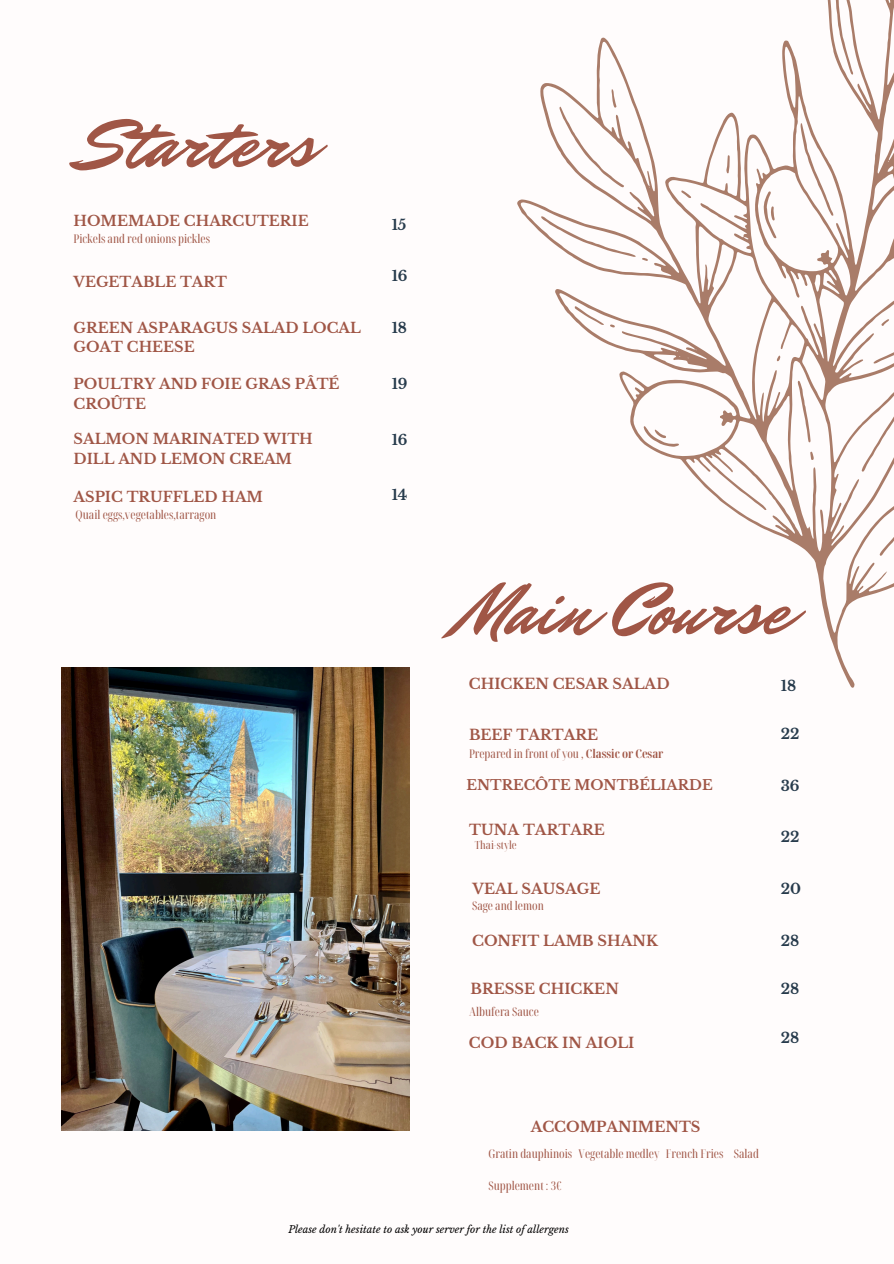
<style>
.page{position:relative;width:894px;height:1264px;background:#fff}
.page>*{position:absolute;margin:0;border:0;box-sizing:border-box;transform-origin:0 0}
.t1{font:74.7px "Mr Dafoe";color:#a05646}
.t2{font:73.95px "Mr Dafoe";color:#a05646}
.t3{font:700 14.4px/19.6px "Libre Baskerville";color:#a05646}
.t4{font:700 14.4px "Libre Baskerville";color:#273b4c}
.t5{font:700 13.95px "Libre Baskerville";color:#a05646}
.t6{font:extra-condensed 12px "Noto Serif Display";color:#a05646}
.t7{font:extra-condensed 11.25px "Noto Serif Display";color:#a05646}
.t8{font:italic 10.05px "Libre Baskerville";color:#000}
.s1{font-weight:700}
</style>
<div class="page">
<img style="left:62px;top:667px;width:348px;height:463px">
<svg style="left:517px;top:0;width:376px;height:687px"></svg>
<svg style="left:873px;top:319px;width:20px;height:44px"></svg>
<svg style="left:861px;top:381px;width:32px;height:174px"></svg>
<svg style="left:643px;top:426px;width:35px;height:21px"></svg>
<svg style="left:763px;top:191px;width:13px;height:47px"></svg>
<svg style="left:797px;top:381px;width:13px;height:61px"></svg>
<svg style="left:810px;top:451px;width:3px;height:9px"></svg>
<svg style="left:541px;top:216px;width:94px;height:41px"></svg>
<svg style="left:642px;top:258px;width:5px;height:3px"></svg>
<svg style="left:776px;top:355px;width:4px;height:6px"></svg>
<svg style="left:559px;top:89px;width:65px;height:98px"></svg>
<svg style="left:800px;top:123px;width:33px;height:93px"></svg>
<svg style="left:681px;top:190px;width:10px;height:8px"></svg>
<svg style="left:574px;top:306px;width:29px;height:19px"></svg>
<svg style="left:610px;top:324px;width:4px;height:3px"></svg>
<svg style="left:830px;top:0;width:22px;height:75px"></svg>
<svg style="left:726px;top:155px;width:3px;height:18px"></svg>
<p class="t2" style="left:83px;top:93px;width:233px">Starters</p>
<h2 class="t3" style="left:73px;top:211px;width:236px">HOMEMADE CHARCUTERIE</h2>
<h2 class="t4" style="left:391px;top:216px;width:16px">15</h2>
<p class="t6" style="left:73px;top:231px;width:138px">Pickels and red onions pickles</p>
<h2 class="t3" style="left:73px;top:272px;width:155px">VEGETABLE TART</h2>
<p class="t4" style="left:391px;top:267px;width:17px">16</p>
<h2 class="t3" style="left:73px;top:318px;width:289px">GREEN ASPARAGUS SALAD LOCAL<br>GOAT CHEESE</h2>
<p class="t4" style="left:391px;top:318px;width:17px">18</p>
<h3 class="t3" style="left:73px;top:374px;width:267px">POULTRY AND FOIE GRAS PÂTÉ<br>CROÛTE</h3>
<p class="t4" style="left:391px;top:375px;width:17px">19</p>
<h3 class="t3" style="left:73px;top:429px;width:241px">SALMON MARINATED WITH<br>DILL AND LEMON CREAM</h3>
<h1 class="t4" style="left:391px;top:431px;width:17px">16</h1>
<p class="t3" style="left:73px;top:486px;width:191px">ASPIC TRUFFLED HAM</p>
<p class="t6" style="left:76px;top:505px;width:142px">Quail eggs,vegetables,tarragon</p>
<h2 class="t4" style="left:391px;top:486px;width:17px">14</h2>
<p class="t1" style="left:457px;top:559px;width:333px">Main Course</p>
<h1 class="t3" style="left:469px;top:674px;width:202px">CHICKEN CESAR SALAD</h1>
<h2 class="t4" style="left:780px;top:676px;width:17px">18</h2>
<p class="t3" style="left:469px;top:725px;width:131px">BEEF TARTARE</p>
<p class="t4" style="left:780px;top:725px;width:20px">22</p>
<h2 class="t5" style="left:466px;top:776px;width:248px">ENTRECÔTE MONTBÉLIARDE</h2>
<h3 class="t4" style="left:780px;top:776px;width:20px">36</h3>
<h2 class="t3" style="left:469px;top:820px;width:137px">TUNA TARTARE</h2>
<h3 class="t6" style="left:469px;top:745px;width:196px">Prepared in front of you , <span class="s1">Classic or Cesar</span></h3>
<p class="t4" style="left:780px;top:827px;width:20px">22</p>
<h2 class="t7" style="left:474px;top:837px;width:44px">Thai-style</h2>
<h3 class="t3" style="left:472px;top:879px;width:129px">VEAL SAUSAGE</h3>
<h2 class="t4" style="left:780px;top:879px;width:22px">20</h2>
<h2 class="t6" style="left:472px;top:897px;width:73px">Sage and lemon</h2>
<p class="t3" style="left:472px;top:931px;width:187px">CONFIT LAMB SHANK</p>
<h2 class="t4" style="left:780px;top:931px;width:20px">28</h2>
<p class="t3" style="left:470px;top:979px;width:150px">BRESSE CHICKEN</p>
<h3 class="t6" style="left:469px;top:1003px;width:71px">Albufera Sauce</h3>
<p class="t4" style="left:780px;top:980px;width:20px">28</p>
<h2 class="t3" style="left:469px;top:1032px;width:167px">COD BACK IN AIOLI</h2>
<h3 class="t4" style="left:780px;top:1028px;width:20px">28</h3>
<p class="t3" style="left:530px;top:1117px;width:171px">ACCOMPANIMENTS</p>
<p class="t6" style="left:488px;top:1144px;width:272px">Gratin dauphinois Vegetable medley French Fries Salad</p>
<h2 class="t6" style="left:488px;top:1176px;width:74px">Supplement : 3€</h2>
<h3 class="t8" style="left:288px;top:1222px;width:282px">Please don't hesitate to ask your server for the list of allergens</h3>
</div>
